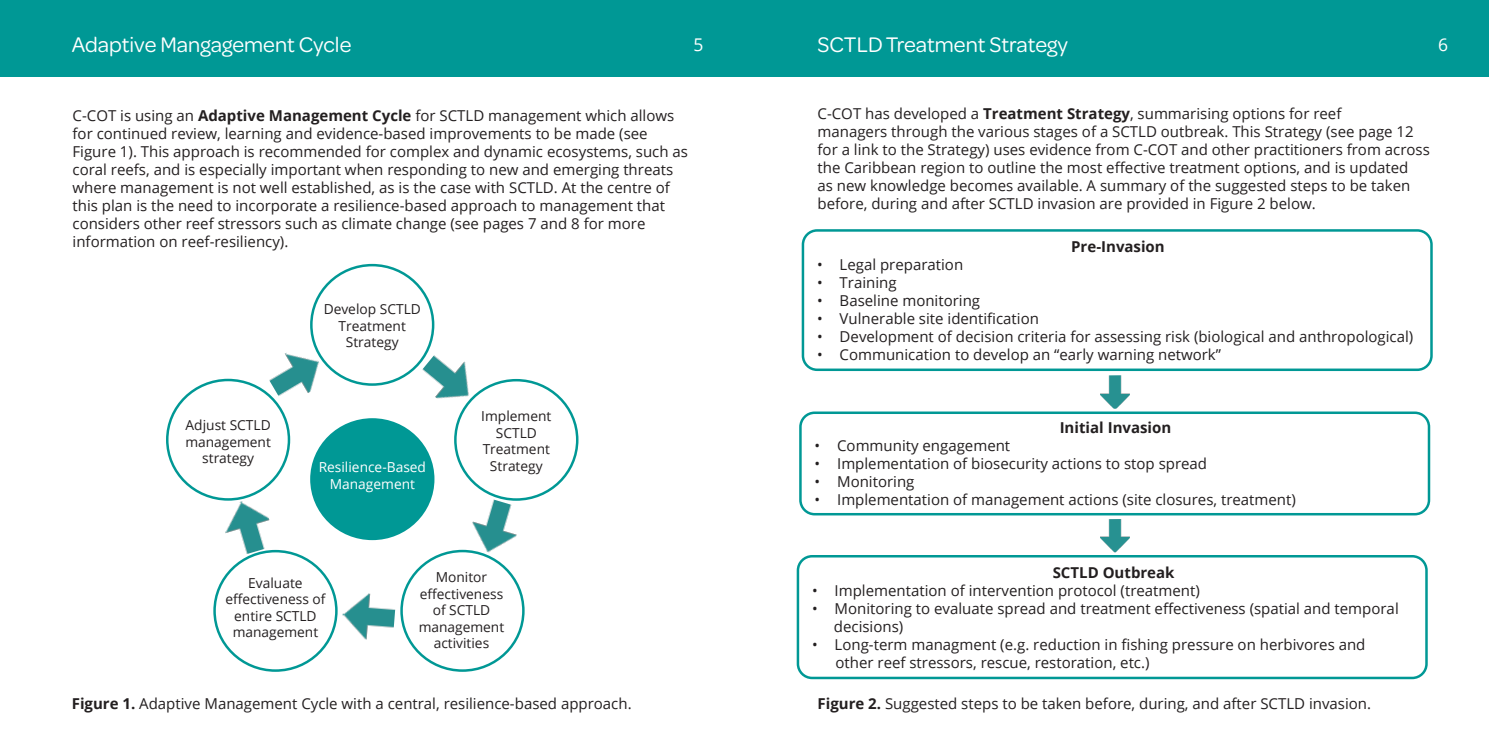
<style>
.page{position:relative;width:1489px;height:745px;background:#fff}
.page>*{position:absolute;margin:0;border:0;box-sizing:border-box;transform-origin:0 0}
.t1{font:22.5px "Omnes";color:#fff}
.t2{font:17.5px "Open Sans";color:#fff}
.t3{font:15px/18px "Open Sans";color:#231f20}
.t4{font:700 15px "Open Sans";color:#231f20}
.t5{font:13.75px/16.5px "Open Sans";color:#231f20;text-align:center}
.t6{font:13.75px/16.5px "Open Sans";color:#fff;text-align:center}
.s1{font-weight:700}
</style>
<div class="page">
<div style="left:0;top:0;width:744px;height:76px;background:#009895"></div>
<div style="left:310px;top:264px;width:124px;height:121px;border:2px solid #009895;border-radius:50%"></div>
<div style="left:311px;top:419px;width:122px;height:119px;background:#009895;border-radius:50%"></div>
<div style="left:310px;top:418px;width:124px;height:121px;border:2px solid #009895;border-radius:50%"></div>
<img style="left:414px;top:344px;width:69px;height:68px">
<img style="left:465px;top:495px;width:59px;height:63px">
<img style="left:342px;top:593px;width:54px;height:47px">
<img style="left:218px;top:495px;width:59px;height:63px">
<img style="left:261px;top:340px;width:69px;height:66px">
<div style="left:801px;top:229px;width:631px;height:142px;border:2px solid #009895;border-radius:14px"></div>
<div style="left:799px;top:411px;width:630px;height:104px;border:2px solid #009895;border-radius:14px"></div>
<div style="left:796px;top:554px;width:631px;height:124px;border:2px solid #009895;border-radius:14px"></div>
<div style="left:744px;top:0;width:744px;height:76px;background:#009895"></div>
<img style="left:1100px;top:375px;width:29px;height:33px">
<img style="left:1100px;top:519px;width:29px;height:33px">
<p class="t1" style="left:72px;top:29px;width:281px">Adaptive Mangagement Cycle</p>
<p class="t2" style="left:693px;top:33px;width:12px">5</p>
<p class="t3" style="left:73px;top:106px;width:603px">C-COT is using an <span class="s1">Adaptive Management Cycle</span> for SCTLD management which allows for continued review, learning and evidence-based improvements to be made (see</p>
<p class="t3" style="left:73px;top:142px;width:617px">Figure 1). This approach is recommended for complex and dynamic ecosystems, such as coral reefs, and is especially important when responding to new and emerging threats where management is not well established, as is the case with SCTLD. At the centre of this plan is the need to incorporate a resilience-based approach to management that considers other reef stressors such as climate change (see pages 7 and 8 for more</p>
<p class="t3" style="left:73px;top:232px;width:217px">information on reef-resiliency).</p>
<p class="t5" style="left:186px;top:416px;width:87px">Adjust SCTLD</p>
<p class="t5" style="left:185px;top:433px;width:87px">management</p>
<p class="t5" style="left:202px;top:449px;width:53px">strategy</p>
<p class="t5" style="left:323px;top:300px;width:99px">Develop SCTLD<br>Treatment</p>
<p class="t5" style="left:346px;top:333px;width:54px">Strategy</p>
<p class="t6" style="left:319px;top:458px;width:109px">Resilience-Based<br>Management</p>
<p class="t5" style="left:481px;top:407px;width:72px">Implement</p>
<p class="t5" style="left:496px;top:424px;width:42px">SCTLD</p>
<p class="t5" style="left:482px;top:440px;width:69px">Treatment</p>
<p class="t5" style="left:490px;top:457px;width:54px">Strategy</p>
<p class="t5" style="left:248px;top:574px;width:56px">Evaluate</p>
<p class="t5" style="left:225px;top:590px;width:102px">effectiveness of</p>
<p class="t5" style="left:234px;top:607px;width:84px">entire SCTLD</p>
<p class="t5" style="left:233px;top:623px;width:87px">management</p>
<p class="t5" style="left:436px;top:568px;width:53px">Monitor</p>
<p class="t5" style="left:419px;top:584px;width:85px">effectiveness</p>
<p class="t5" style="left:432px;top:601px;width:59px">of SCTLD</p>
<p class="t5" style="left:418px;top:617px;width:87px">management</p>
<p class="t5" style="left:433px;top:634px;width:57px">activities</p>
<p class="t3" style="left:72px;top:693px;width:561px"><span class="s1">Figure 1.</span> Adaptive Management Cycle with a central, resilience-based approach.</p>
<p class="t1" style="left:817px;top:29px;width:252px">SCTLD Treatment Strategy</p>
<p class="t2" style="left:1438px;top:32px;width:12px">6</p>
<p class="t3" style="left:817px;top:104px;width:525px">C-COT has developed a <span class="s1">Treatment Strategy</span>, summarising options for reef</p>
<p class="t3" style="left:817px;top:122px;width:614px">managers through the various stages of a SCTLD outbreak. This Strategy (see page 12 for a link to the Strategy) uses evidence from C-COT and other practitioners from across the Caribbean region to outline the most effective treatment options, and is updated<br>as new knowledge becomes available. A summary of the suggested steps to be taken before, during and after SCTLD invasion are provided in Figure 2 below.</p>
<p class="t4" style="left:1071px;top:235px;width:95px">Pre-Invasion</p>
<p class="t3" style="left:817px;top:255px;width:148px">• Legal preparation</p>
<p class="t3" style="left:817px;top:273px;width:81px">• Training</p>
<p class="t3" style="left:817px;top:291px;width:164px">• Baseline monitoring</p>
<p class="t3" style="left:817px;top:309px;width:223px">• Vulnerable site identification</p>
<p class="t3" style="left:817px;top:327px;width:597px">• Development of decision criteria for assessing risk (biological and anthropological)</p>
<p class="t3" style="left:817px;top:345px;width:405px">• Communication to develop an “early warning network”</p>
<p class="t4" style="left:1059px;top:417px;width:113px">Initial Invasion</p>
<p class="t3" style="left:814px;top:436px;width:197px">• Community engagement</p>
<p class="t3" style="left:814px;top:454px;width:394px">• Implementation of biosecurity actions to stop spread</p>
<p class="t3" style="left:814px;top:472px;width:101px">• Monitoring</p>
<p class="t3" style="left:814px;top:490px;width:483px">• Implementation of management actions (site closures, treatment)</p>
<p class="t4" style="left:1052px;top:561px;width:123px">SCTLD Outbreak</p>
<p class="t3" style="left:812px;top:580px;width:389px">• Implementation of intervention protocol (treatment)</p>
<p class="t3" style="left:812px;top:598px;width:588px">• Monitoring to evaluate spread and treatment effectiveness (spatial and temporal</p>
<p class="t3" style="left:833px;top:616px;width:71px">decisions)</p>
<p class="t3" style="left:812px;top:634px;width:555px">• Long-term managment (e.g. reduction in fishing pressure on herbivores and</p>
<p class="t3" style="left:835px;top:652px;width:315px">other reef stressors, rescue, restoration, etc.)</p>
<p class="t3" style="left:817px;top:693px;width:555px"><span class="s1">Figure 2.</span> Suggested steps to be taken before, during, and after SCTLD invasion.</p>
</div>
